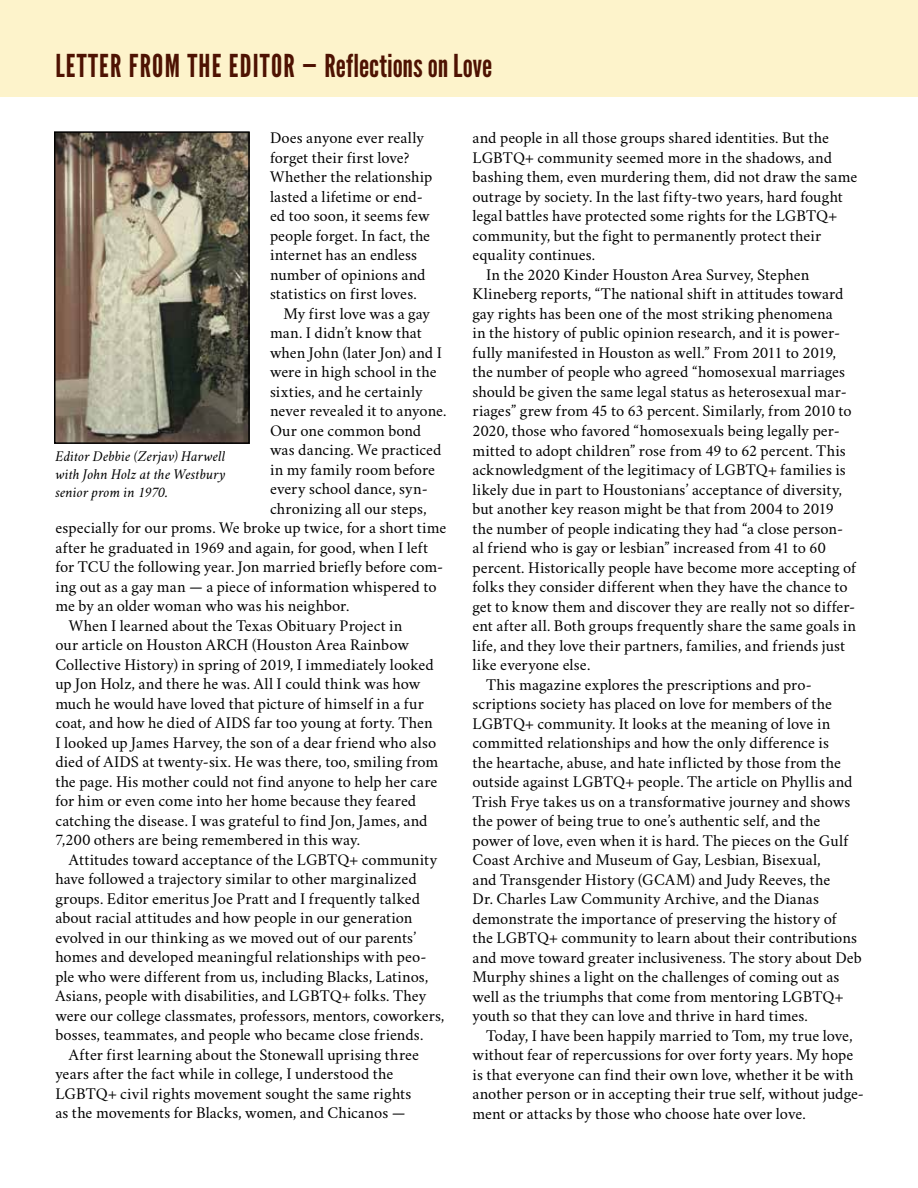
<style>
.page{position:relative;width:918px;height:1188px;background:#fff}
.page>*{position:absolute;margin:0;border:0;box-sizing:border-box;transform-origin:0 0}
.t1{font:31.5px "League Gothic";letter-spacing:.04em;color:#4e1202}
.t2{font:16.5px "Crimson";color:#000}
.t3{font:italic 15px/18px "Crimson";letter-spacing:.005em;color:#000;text-align:justify}
</style>
<div class="page">
<div style="left:0;top:0;width:918px;height:97px;background:#fdf3cb"></div>
<img style="left:56px;top:133px;width:192px;height:309px">
<div style="left:54px;top:131px;width:196px;height:313px;border:1px solid #000"></div>
<h1 class="t1" style="left:55px;top:47px;width:439px">LETTER FROM THE EDITOR — Reflections on Love</h1>
<p class="t2" style="left:270px;top:125px;width:156px">Does anyone ever really</p>
<p class="t2" style="left:270px;top:144px;width:141px">forget their first love?</p>
<p class="t2" style="left:270px;top:164px;width:164px">Whether the relationship</p>
<p class="t2" style="left:270px;top:183px;width:154px">lasted a lifetime or end-</p>
<p class="t2" style="left:270px;top:203px;width:161px">ed too soon, it seems few</p>
<p class="t2" style="left:270px;top:222px;width:162px">people forget. In fact, the</p>
<p class="t2" style="left:270px;top:242px;width:149px">internet has an endless</p>
<p class="t2" style="left:270px;top:261px;width:157px">number of opinions and</p>
<p class="t2" style="left:270px;top:281px;width:148px">statistics on first loves.</p>
<p class="t2" style="left:283px;top:300px;width:148px">My first love was a gay</p>
<p class="t2" style="left:270px;top:320px;width:153px">man. I didn’t know that</p>
<p class="t2" style="left:270px;top:339px;width:173px">when John (later Jon) and I</p>
<p class="t2" style="left:270px;top:359px;width:168px">were in high school in the</p>
<p class="t2" style="left:270px;top:378px;width:154px">sixties, and he certainly</p>
<p class="t2" style="left:270px;top:398px;width:178px">never revealed it to anyone.</p>
<p class="t2" style="left:270px;top:417px;width:153px">Our one common bond</p>
<p class="t2" style="left:270px;top:437px;width:173px">was dancing. We practiced</p>
<p class="t2" style="left:270px;top:456px;width:167px">in my family room before</p>
<p class="t2" style="left:270px;top:476px;width:159px">every school dance, syn-</p>
<p class="t2" style="left:270px;top:495px;width:158px">chronizing all our steps,</p>
<p class="t2" style="left:55px;top:515px;width:393px">especially for our proms. We broke up twice, for a short time</p>
<p class="t2" style="left:55px;top:534px;width:374px">after he graduated in 1969 and again, for good, when I left</p>
<p class="t2" style="left:55px;top:554px;width:389px">for TCU the following year. Jon married briefly before com-</p>
<p class="t2" style="left:55px;top:573px;width:383px">ing out as a gay man — a piece of information whispered to</p>
<p class="t2" style="left:55px;top:593px;width:295px">me by an older woman who was his neighbor.</p>
<p class="t2" style="left:69px;top:612px;width:335px">When I learned about the Texas Obituary Project in</p>
<p class="t2" style="left:55px;top:632px;width:355px">our article on Houston ARCH (Houston Area Rainbow</p>
<p class="t2" style="left:55px;top:651px;width:380px">Collective History) in spring of 2019, I immediately looked</p>
<p class="t2" style="left:55px;top:671px;width:367px">up Jon Holz, and there he was. All I could think was how</p>
<p class="t2" style="left:55px;top:690px;width:370px">much he would have loved that picture of himself in a fur</p>
<p class="t2" style="left:55px;top:710px;width:379px">coat, and how he died of AIDS far too young at forty. Then</p>
<p class="t2" style="left:55px;top:729px;width:382px">I looked up James Harvey, the son of a dear friend who also</p>
<p class="t2" style="left:55px;top:749px;width:384px">died of AIDS at twenty-six. He was there, too, smiling from</p>
<p class="t2" style="left:55px;top:768px;width:384px">the page. His mother could not find anyone to help her care</p>
<p class="t2" style="left:55px;top:788px;width:362px">for him or even come into her home because they feared</p>
<p class="t2" style="left:55px;top:807px;width:374px">catching the disease. I was grateful to find Jon, James, and</p>
<p class="t2" style="left:55px;top:827px;width:306px">7,200 others are being remembered in this way.</p>
<p class="t2" style="left:69px;top:846px;width:370px">Attitudes toward acceptance of the LGBTQ+ community</p>
<p class="t2" style="left:55px;top:866px;width:363px">have followed a trajectory similar to other marginalized</p>
<p class="t2" style="left:55px;top:885px;width:366px">groups. Editor emeritus Joe Pratt and I frequently talked</p>
<p class="t2" style="left:55px;top:905px;width:359px">about racial attitudes and how people in our generation</p>
<p class="t2" style="left:55px;top:924px;width:362px">evolved in our thinking as we moved out of our parents’</p>
<p class="t2" style="left:55px;top:944px;width:373px">homes and developed meaningful relationships with peo-</p>
<p class="t2" style="left:55px;top:963px;width:375px">ple who were different from us, including Blacks, Latinos,</p>
<p class="t2" style="left:55px;top:983px;width:373px">Asians, people with disabilities, and LGBTQ+ folks. They</p>
<p class="t2" style="left:55px;top:1002px;width:391px">were our college classmates, professors, mentors, coworkers,</p>
<p class="t2" style="left:55px;top:1022px;width:370px">bosses, teammates, and people who became close friends.</p>
<p class="t2" style="left:69px;top:1041px;width:352px">After first learning about the Stonewall uprising three</p>
<p class="t2" style="left:55px;top:1061px;width:340px">years after the fact while in college, I understood the</p>
<p class="t2" style="left:55px;top:1080px;width:358px">LGBTQ+ civil rights movement sought the same rights</p>
<p class="t2" style="left:55px;top:1100px;width:352px">as the movements for Blacks, women, and Chicanos —</p>
<p class="t3" style="left:55px;top:447px;width:172px">Editor Debbie (Zerjav) Harwell with John Holz at the Westbury senior prom in 1970.</p>
<p class="t2" style="left:473px;top:125px;width:358px">and people in all those groups shared identities. But the</p>
<p class="t2" style="left:473px;top:144px;width:361px">LGBTQ+ community seemed more in the shadows, and</p>
<p class="t2" style="left:473px;top:164px;width:386px">bashing them, even murdering them, did not draw the same</p>
<p class="t2" style="left:473px;top:183px;width:372px">outrage by society. In the last fifty-two years, hard fought</p>
<p class="t2" style="left:473px;top:203px;width:366px">legal battles have protected some rights for the LGBTQ+</p>
<p class="t2" style="left:473px;top:222px;width:350px">community, but the fight to permanently protect their</p>
<p class="t2" style="left:473px;top:242px;width:124px">equality continues.</p>
<p class="t2" style="left:486px;top:261px;width:325px">In the 2020 Kinder Houston Area Survey, Stephen</p>
<p class="t2" style="left:473px;top:281px;width:373px">Klineberg reports, “The national shift in attitudes toward</p>
<p class="t2" style="left:473px;top:300px;width:362px">gay rights has been one of the most striking phenomena</p>
<p class="t2" style="left:473px;top:320px;width:369px">in the history of public opinion research, and it is power-</p>
<p class="t2" style="left:473px;top:339px;width:365px">fully manifested in Houston as well.” From 2011 to 2019,</p>
<p class="t2" style="left:473px;top:359px;width:374px">the number of people who agreed “homosexual marriages</p>
<p class="t2" style="left:473px;top:378px;width:376px">should be given the same legal status as heterosexual mar-</p>
<p class="t2" style="left:473px;top:398px;width:381px">riages” grew from 45 to 63 percent. Similarly, from 2010 to</p>
<p class="t2" style="left:473px;top:417px;width:369px">2020, those who favored “homosexuals being legally per-</p>
<p class="t2" style="left:473px;top:437px;width:375px">mitted to adopt children” rose from 49 to 62 percent. This</p>
<p class="t2" style="left:473px;top:456px;width:375px">acknowledgment of the legitimacy of LGBTQ+ families is</p>
<p class="t2" style="left:473px;top:476px;width:371px">likely due in part to Houstonians’ acceptance of diversity,</p>
<p class="t2" style="left:473px;top:496px;width:363px">but another key reason might be that from 2004 to 2019</p>
<p class="t2" style="left:473px;top:515px;width:372px">the number of people indicating they had “a close person-</p>
<p class="t2" style="left:473px;top:535px;width:355px">al friend who is gay or lesbian” increased from 41 to 60</p>
<p class="t2" style="left:473px;top:554px;width:385px">percent. Historically people have become more accepting of</p>
<p class="t2" style="left:473px;top:574px;width:377px">folks they consider different when they have the chance to</p>
<p class="t2" style="left:473px;top:593px;width:384px">get to know them and discover they are really not so differ-</p>
<p class="t2" style="left:473px;top:613px;width:385px">ent after all. Both groups frequently share the same goals in</p>
<p class="t2" style="left:473px;top:632px;width:374px">life, and they love their partners, families, and friends just</p>
<p class="t2" style="left:473px;top:652px;width:119px">like everyone else.</p>
<p class="t2" style="left:486px;top:671px;width:327px">This magazine explores the prescriptions and pro-</p>
<p class="t2" style="left:473px;top:691px;width:361px">scriptions society has placed on love for members of the</p>
<p class="t2" style="left:473px;top:710px;width:359px">LGBTQ+ community. It looks at the meaning of love in</p>
<p class="t2" style="left:473px;top:730px;width:358px">committed relationships and how the only difference is</p>
<p class="t2" style="left:473px;top:749px;width:370px">the heartache, abuse, and hate inflicted by those from the</p>
<p class="t2" style="left:473px;top:769px;width:382px">outside against LGBTQ+ people. The article on Phyllis and</p>
<p class="t2" style="left:473px;top:788px;width:379px">Trish Frye takes us on a transformative journey and shows</p>
<p class="t2" style="left:473px;top:808px;width:349px">the power of being true to one’s authentic self, and the</p>
<p class="t2" style="left:473px;top:827px;width:377px">power of love, even when it is hard. The pieces on the Gulf</p>
<p class="t2" style="left:473px;top:847px;width:350px">Coast Archive and Museum of Gay, Lesbian, Bisexual,</p>
<p class="t2" style="left:473px;top:866px;width:359px">and Transgender History (GCAM) and Judy Reeves, the</p>
<p class="t2" style="left:473px;top:886px;width:348px">Dr. Charles Law Community Archive, and the Dianas</p>
<p class="t2" style="left:473px;top:905px;width:366px">demonstrate the importance of preserving the history of</p>
<p class="t2" style="left:473px;top:925px;width:386px">the LGBTQ+ community to learn about their contributions</p>
<p class="t2" style="left:473px;top:944px;width:391px">and move toward greater inclusiveness. The story about Deb</p>
<p class="t2" style="left:473px;top:964px;width:369px">Murphy shines a light on the challenges of coming out as</p>
<p class="t2" style="left:473px;top:983px;width:372px">well as the triumphs that come from mentoring LGBTQ+</p>
<p class="t2" style="left:473px;top:1003px;width:337px">youth so that they can love and thrive in hard times.</p>
<p class="t2" style="left:486px;top:1022px;width:368px">Today, I have been happily married to Tom, my true love,</p>
<p class="t2" style="left:473px;top:1042px;width:382px">without fear of repercussions for over forty years. My hope</p>
<p class="t2" style="left:473px;top:1061px;width:382px">is that everyone can find their own love, whether it be with</p>
<p class="t2" style="left:473px;top:1081px;width:393px">another person or in accepting their true self, without judge-</p>
<p class="t2" style="left:473px;top:1100px;width:335px">ment or attacks by those who choose hate over love.</p>
</div>
